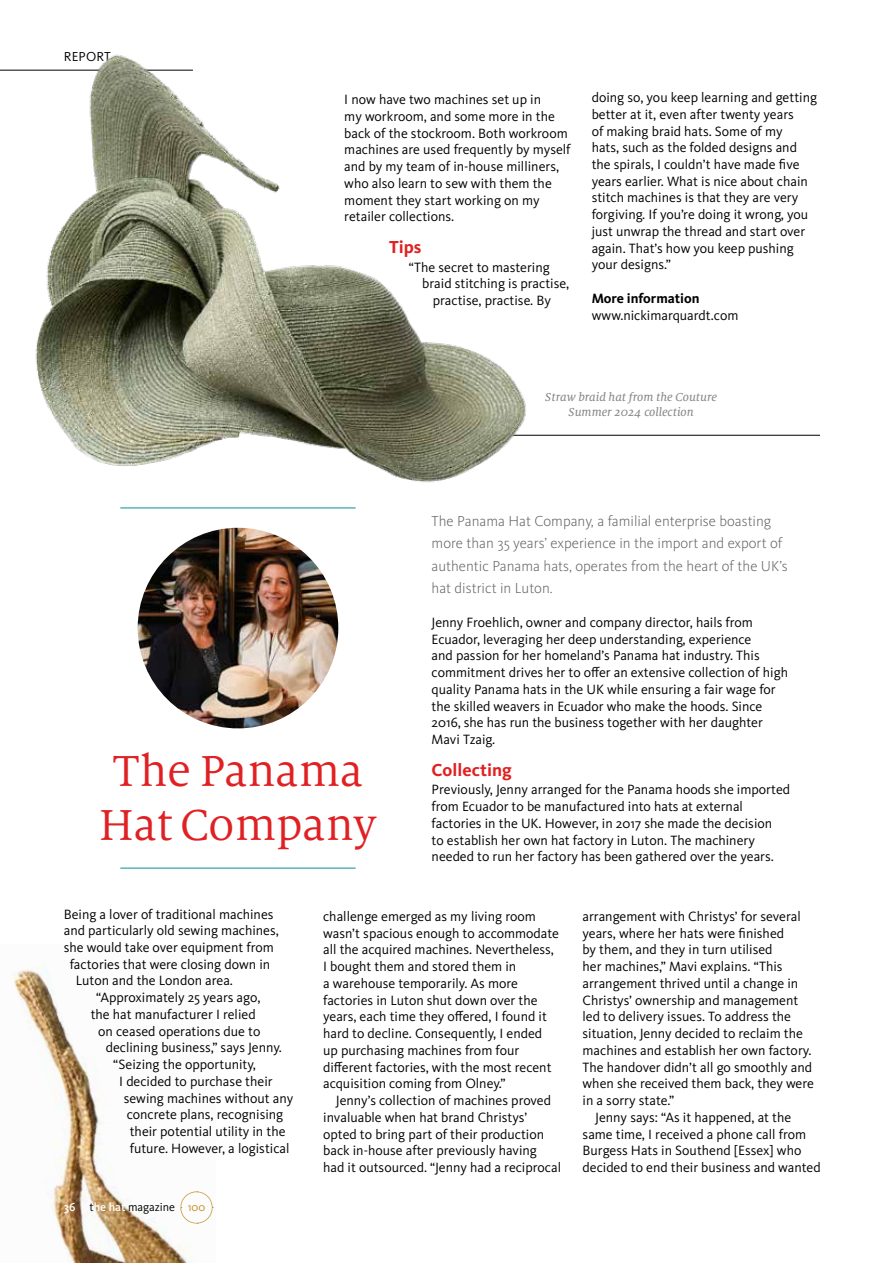
<style>
.page{position:relative;width:893px;height:1263px;background:#fff}
.page>*{position:absolute;margin:0;border:0;box-sizing:border-box;transform-origin:0 0}
.t1{font:48px/54px "Milo Serif Pro";color:#e02123}
.t2{font:700 18px "Kievit OT";color:#e02123}
.t3{font:300 15px/22.5px "Kievit OT";color:#646363}
.t4{font:13.95px/16.8px "Kievit OT";color:#000}
.t5{font:700 13.95px "Kievit OT";color:#000}
.t6{font:13.5px "Kievit OT";letter-spacing:.01em;color:#000}
.t7{font:12.75px/15.3px "Milo Serif Pro Text Ita";color:#878787;text-align:center}
.t8{font:12px "Kievit OT";color:#000}
.s1{font-weight:500;color:#fff}
.s2{color:#fff}
.s3{color:#c39128}
</style>
<div class="page">
<hr style="left:442px;top:435px;width:378px;height:1px;background:#000">
<img style="left:13px;top:965px;width:201px;height:298px">
<img style="left:135px;top:525px;width:206px;height:206px;border-radius:103px">
<div style="left:132px;top:522px;width:212px;height:212px;border:6px solid #fff;border-radius:50%"></div>
<hr style="left:120px;top:508px;width:236px;height:1px;background:#009294">
<hr style="left:120px;top:868px;width:236px;height:1px;background:#009294">
<img style="left:0;top:54px;width:583px;height:429px">
<svg style="left:180px;top:1191px;width:33px;height:33px"></svg>
<p class="t6" style="left:64px;top:49px;width:48px">REPORT</p>
<p class="t4" style="left:344px;top:91px;width:228px">I now have two machines set up in<br>my workroom, and some more in the back of the stockroom. Both workroom machines are used frequently by myself and by my team of in-house milliners, who also learn to sew with them the moment they start working on my retailer collections.</p>
<p class="t2" style="left:389px;top:237px;width:34px">Tips</p>
<p class="t4" style="left:409px;top:259px;width:143px">“The secret to mastering</p>
<p class="t4" style="left:422px;top:275px;width:148px">braid stitching is practise,</p>
<p class="t4" style="left:433px;top:292px;width:120px">practise, practise. By</p>
<p class="t4" style="left:592px;top:89px;width:227px">doing so, you keep learning and getting better at it, even after twenty years<br>of making braid hats. Some of my<br>hats, such as the folded designs and the spirals, I couldn’t have made five years earlier. What is nice about chain stitch machines is that they are very forgiving. If you’re doing it wrong, you just unwrap the thread and start over again. That’s how you keep pushing your designs.”</p>
<p class="t5" style="left:592px;top:290px;width:109px">More information</p>
<p class="t4" style="left:592px;top:307px;width:148px">www.nickimarquardt.com</p>
<p class="t7" style="left:545px;top:389px;width:173px">Straw braid hat from the Couture<br>Summer 2024 collection</p>
<h1 class="t1" style="left:99px;top:744px;width:279px">The Panama<br>Hat Company</h1>
<p class="t3" style="left:432px;top:510px;width:358px">The Panama Hat Company, a familial enterprise boasting more than 35 years’ experience in the import and export of authentic Panama hats, operates from the heart of the UK’s hat district in Luton.</p>
<p class="t4" style="left:432px;top:614px;width:358px">Jenny Froehlich, owner and company director, hails from Ecuador, leveraging her deep understanding, experience<br>and passion for her homeland’s Panama hat industry. This commitment drives her to offer an extensive collection of high quality Panama hats in the UK while ensuring a fair wage for the skilled weavers in Ecuador who make the hoods. Since 2016, she has run the business together with her daughter Mavi Tzaig.</p>
<p class="t2" style="left:432px;top:759px;width:82px">Collecting</p>
<p class="t4" style="left:432px;top:781px;width:360px">Previously, Jenny arranged for the Panama hoods she imported from Ecuador to be manufactured into hats at external factories in the UK. However, in 2017 she made the decision<br>to establish her own hat factory in Luton. The machinery needed to run her factory has been gathered over the years.</p>
<p class="t4" style="left:64px;top:906px;width:211px">Being a lover of traditional machines</p>
<p class="t4" style="left:64px;top:922px;width:217px">and particularly old sewing machines,</p>
<p class="t4" style="left:64px;top:939px;width:212px">she would take over equipment from</p>
<p class="t4" style="left:70px;top:956px;width:202px">factories that were closing down in</p>
<p class="t4" style="left:76px;top:973px;width:159px">Luton and the London area.</p>
<p class="t4" style="left:96px;top:989px;width:166px">“Approximately 25 years ago,</p>
<p class="t4" style="left:91px;top:1006px;width:166px">the hat manufacturer I relied</p>
<p class="t4" style="left:98px;top:1023px;width:164px">on ceased operations due to</p>
<p class="t4" style="left:106px;top:1039px;width:178px">declining business,” says Jenny.</p>
<p class="t4" style="left:113px;top:1056px;width:144px">“Seizing the opportunity,</p>
<p class="t4" style="left:119px;top:1073px;width:155px">I decided to purchase their</p>
<p class="t4" style="left:124px;top:1090px;width:171px">sewing machines without any</p>
<p class="t4" style="left:127px;top:1106px;width:158px">concrete plans, recognising</p>
<p class="t4" style="left:130px;top:1123px;width:157px">their potential utility in the</p>
<p class="t4" style="left:130px;top:1140px;width:161px">future. However, a logistical</p>
<p class="t8" style="left:64px;top:1200px;width:143px"><span class="s1">36</span> <span class="s2">|</span> t<span class="s1">he hat</span> magazine <span class="s3">100</span></p>
<p class="t4" style="left:323px;top:908px;width:237px">challenge emerged as my living room wasn’t spacious enough to accommodate all the acquired machines. Nevertheless, I bought them and stored them in<br>a warehouse temporarily. As more factories in Luton shut down over the years, each time they offered, I found it hard to decline. Consequently, I ended up purchasing machines from four different factories, with the most recent acquisition coming from Olney.”</p>
<p class="t4" style="left:323px;top:1092px;width:239px;text-indent:13px">Jenny’s collection of machines proved invaluable when hat brand Christys’ opted to bring part of their production back in-house after previously having had it outsourced. “Jenny had a reciprocal</p>
<p class="t4" style="left:583px;top:908px;width:220px">arrangement with Christys’ for several</p>
<p class="t4" style="left:583px;top:925px;width:203px">years, where her hats were finished</p>
<p class="t4" style="left:583px;top:941px;width:191px">by them, and they in turn utilised</p>
<p class="t4" style="left:583px;top:958px;width:201px">her machines,” Mavi explains. “This</p>
<p class="t4" style="left:583px;top:975px;width:217px">arrangement thrived until a change in</p>
<p class="t4" style="left:583px;top:992px;width:217px">Christys’ ownership and management</p>
<p class="t4" style="left:583px;top:1008px;width:210px">led to delivery issues. To address the</p>
<p class="t4" style="left:583px;top:1025px;width:222px">situation, Jenny decided to reclaim the</p>
<p class="t4" style="left:583px;top:1042px;width:230px">machines and establish her own factory.</p>
<p class="t4" style="left:583px;top:1059px;width:231px">The handover didn’t all go smoothly and</p>
<p class="t4" style="left:583px;top:1075px;width:233px">when she received them back, they were</p>
<p class="t4" style="left:583px;top:1092px;width:93px">in a sorry state.”</p>
<p class="t4" style="left:595px;top:1109px;width:197px">Jenny says: “As it happened, at the</p>
<p class="t4" style="left:583px;top:1126px;width:225px">same time, I received a phone call from</p>
<p class="t4" style="left:583px;top:1142px;width:220px">Burgess Hats in Southend [Essex] who</p>
<p class="t4" style="left:583px;top:1159px;width:240px">decided to end their business and wanted</p>
</div>
